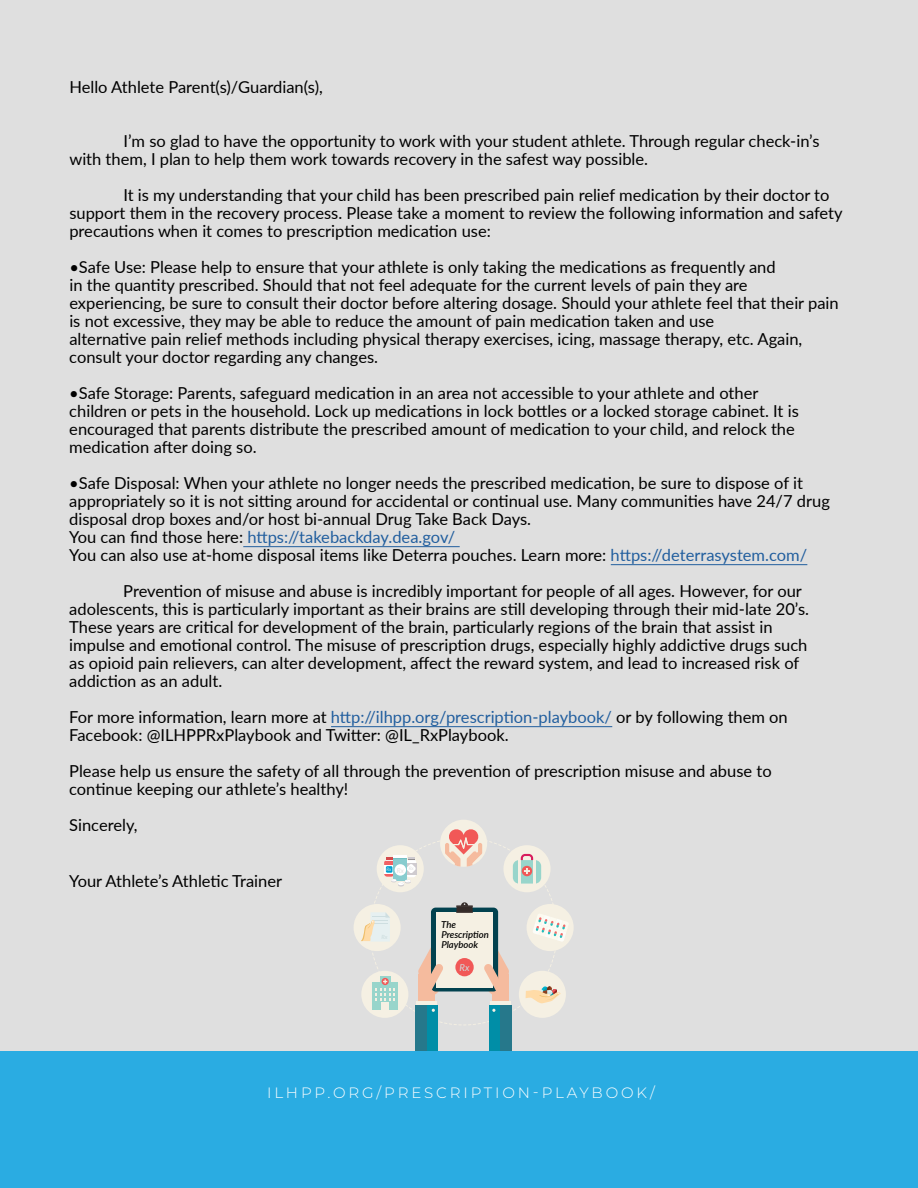
<style>
.page{position:relative;width:918px;height:1188px;background:#fff}
.page>*{position:absolute;margin:0;border:0;box-sizing:border-box;transform-origin:0 0}
.t1{font:16.5px/18px "Lato";color:#000}
.t2{font:300 15px "Montserrat";letter-spacing:.19em;color:#fff}
.t3{font:italic 600 9.45px/19.8px "Lato";color:#000}
.t4{font:italic 9.45px "Lato";color:#cededf}
.t5{font:italic 6.6px "Lato";color:#e0dfdf}
.t6{font:italic 4.8px "Lato";color:#e0dfdf}
.s1{color:#215e9e}
</style>
<div class="page">
<div style="left:0;top:0;width:918px;height:1165px;background:#dfdfdf"></div>
<div style="left:0;top:1051px;width:918px;height:137px;background:#2aace2"></div>
<div style="left:415px;top:1005px;width:23px;height:45px;background:#008ea7"></div>
<div style="left:415px;top:1005px;width:12px;height:45px;background:#26788b"></div>
<div style="left:489px;top:1005px;width:23px;height:45px;background:#008ea7"></div>
<div style="left:500px;top:1005px;width:12px;height:45px;background:#26788b"></div>
<div style="left:440px;top:820px;width:47px;height:47px;background:#f5f0e3;border-radius:50%"></div>
<div style="left:527px;top:904px;width:47px;height:47px;background:#f5f0e3;border-radius:50%"></div>
<div style="left:354px;top:904px;width:47px;height:47px;background:#f5f0e3;border-radius:50%"></div>
<svg style="left:361px;top:829px;width:208px;height:196px"></svg>
<hr style="left:243px;top:546px;width:217px;height:1px;background:#215e9e">
<hr style="left:611px;top:564px;width:196px;height:1px;background:#215e9e">
<hr style="left:331px;top:726px;width:281px;height:1px;background:#215e9e">
<p class="t1" style="left:69px;top:77px;width:255px">Hello Athlete Parent(s)/Guardian(s),</p>
<p class="t1" style="left:69px;top:131px;width:752px;text-indent:54px">I’m so glad to have the opportunity to work with your student athlete. Through regular check-in’s with them, I plan to help them work towards recovery in the safest way possible.</p>
<p class="t1" style="left:69px;top:185px;width:775px;text-indent:54px">It is my understanding that your child has been prescribed pain relief medication by their doctor to support them in the recovery process. Please take a moment to review the following information and safety precautions when it comes to prescription medication use:</p>
<p class="t1" style="left:69px;top:257px;width:771px">•Safe Use: Please help to ensure that your athlete is only taking the medications as frequently and<br>in the quantity prescribed. Should that not feel adequate for the current levels of pain they are experiencing, be sure to consult their doctor before altering dosage. Should your athlete feel that their pain is not excessive, they may be able to reduce the amount of pain medication taken and use<br>alternative pain relief methods including physical therapy exercises, icing, massage therapy, etc. Again, consult your doctor regarding any changes.</p>
<p class="t1" style="left:69px;top:383px;width:731px">•Safe Storage: Parents, safeguard medication in an area not accessible to your athlete and other children or pets in the household. Lock up medications in lock bottles or a locked storage cabinet. It is encouraged that parents distribute the prescribed amount of medication to your child, and relock the medication after doing so.</p>
<p class="t1" style="left:69px;top:473px;width:762px">•Safe Disposal: When your athlete no longer needs the prescribed medication, be sure to dispose of it appropriately so it is not sitting around for accidental or continual use. Many communities have 24/7 drug disposal drop boxes and/or host bi-annual Drug Take Back Days.<br>You can find those here: <span class="s1">https://takebackday.dea.gov/<br></span>You can also use at-home disposal items like Deterra pouches. Learn more: <span class="s1">https://deterrasystem.com/</span></p>
<p class="t1" style="left:69px;top:581px;width:741px;text-indent:54px">Prevention of misuse and abuse is incredibly important for people of all ages. However, for our adolescents, this is particularly important as their brains are still developing through their mid-late 20’s.<br>These years are critical for development of the brain, particularly regions of the brain that assist in impulse and emotional control. The misuse of prescription drugs, especially highly addictive drugs such as opioid pain relievers, can alter development, affect the reward system, and lead to increased risk of addiction as an adult.</p>
<p class="t1" style="left:69px;top:707px;width:720px">For more information, learn more at <span class="s1">http://ilhpp.org/prescription-playbook/</span> or by following them on<br>Facebook: @ILHPPRxPlaybook and Twitter: @IL_RxPlaybook.</p>
<p class="t1" style="left:69px;top:761px;width:704px">Please help us ensure the safety of all through the prevention of prescription misuse and abuse to continue keeping our athlete’s healthy!</p>
<p class="t1" style="left:69px;top:815px;width:70px">Sincerely,</p>
<p class="t1" style="left:69px;top:871px;width:214px">Your Athlete’s Athletic Trainer</p>
<p class="t6" style="left:386px;top:866px;width:6px">Rx</p>
<p class="t5" style="left:397px;top:865px;width:8px">Rx</p>
<p class="t3" style="left:441px;top:914px;width:38px">The<br>Playbook</p>
<p class="t3" style="left:441px;top:924px;width:49px">Prescription</p>
<p class="t4" style="left:460px;top:961px;width:11px">Rx</p>
<p class="t2" style="left:267px;top:1083px;width:389px">ILHPP.ORG/PRESCRIPTION-PLAYBOOK/</p>
</div>
